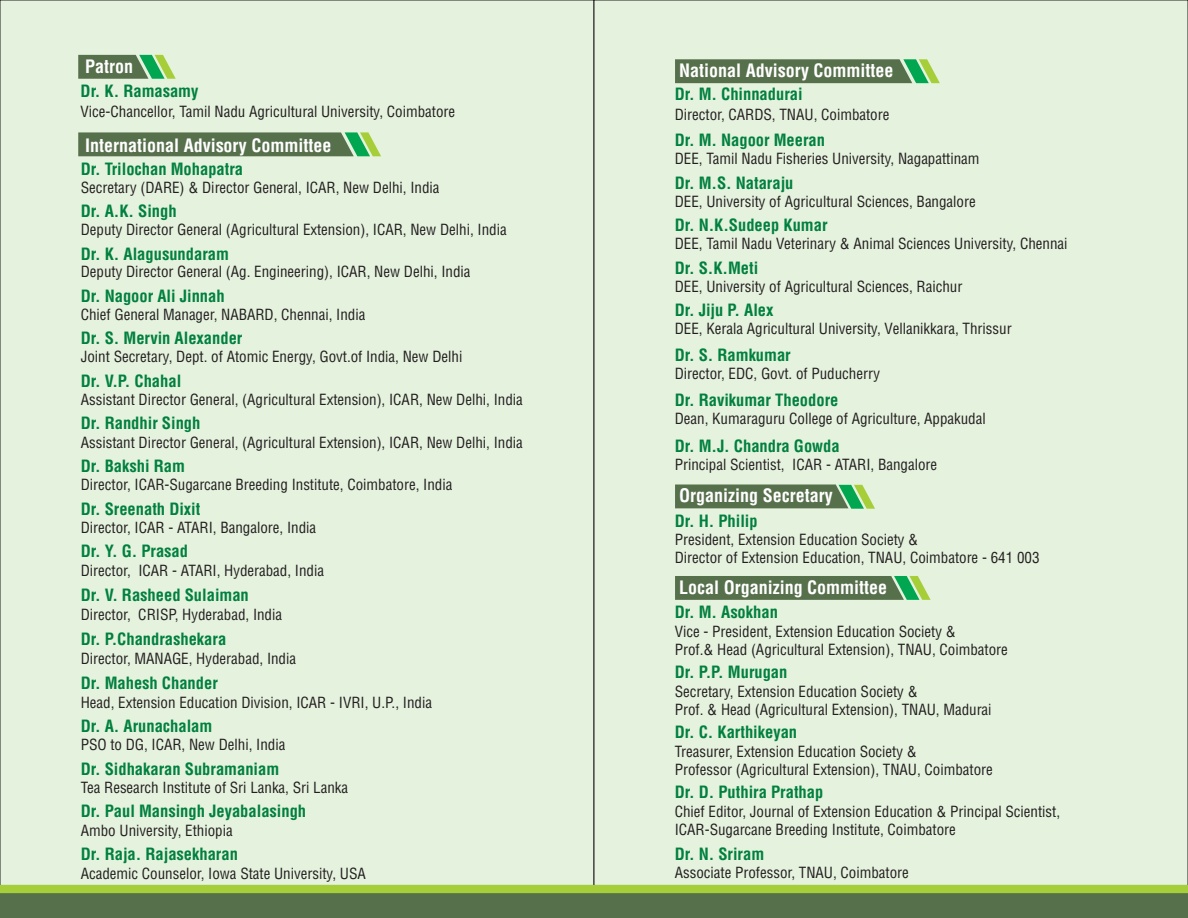
<style>
.page{position:relative;width:1188px;height:918px;background:#fff}
.page>*{position:absolute;margin:0;border:0;box-sizing:border-box;transform-origin:0 0}
.t1{font:18px "Switzerland Condensed";color:#fff}
.t2{font:16.5px "Switzerland Condensed";color:#00803e}
.t3{font:15px/18.1px "Switzerland Condensed";color:#231f20}
</style>
<div class="page">
<div style="left:0;top:0;width:594px;height:885px;background:#e5f2de"></div>
<div style="left:594px;top:0;width:594px;height:885px;background:#e5f2de"></div>
<svg style="left:78px;top:55px;width:98px;height:24px;background:#66915f"></svg>
<svg style="left:78px;top:132px;width:303px;height:24px;background:#5e7c54"></svg>
<svg style="left:675px;top:59px;width:265px;height:24px;background:#5e7d54"></svg>
<svg style="left:675px;top:485px;width:200px;height:24px;background:#608157"></svg>
<svg style="left:675px;top:576px;width:256px;height:24px;background:#5c7c53"></svg>
<svg style="left:0;top:885px;width:1188px;height:33px;background:#6a8747"></svg>
<p class="t1" style="left:85px;top:55px;width:49px">Patron</p>
<p class="t2" style="left:81px;top:81px;width:119px">Dr. K. Ramasamy</p>
<p class="t3" style="left:81px;top:105px;width:376px">Vice-Chancellor, Tamil Nadu Agricultural University, Coimbatore</p>
<p class="t1" style="left:85px;top:135px;width:248px">International Advisory Committee</p>
<p class="t2" style="left:81px;top:159px;width:164px">Dr. Trilochan Mohapatra</p>
<p class="t3" style="left:81px;top:180px;width:360px">Secretary (DARE) &amp; Director General, ICAR, New Delhi, India</p>
<p class="t2" style="left:81px;top:201px;width:97px">Dr. A.K. Singh</p>
<p class="t3" style="left:81px;top:223px;width:427px">Deputy Director General (Agricultural Extension), ICAR, New Delhi, India</p>
<p class="t2" style="left:81px;top:244px;width:150px">Dr. K. Alagusundaram</p>
<p class="t3" style="left:81px;top:265px;width:391px">Deputy Director General (Ag. Engineering), ICAR, New Delhi, India</p>
<p class="t2" style="left:81px;top:286px;width:145px">Dr. Nagoor Ali Jinnah</p>
<p class="t3" style="left:81px;top:307px;width:286px">Chief General Manager, NABARD, Chennai, India</p>
<p class="t2" style="left:81px;top:328px;width:163px">Dr. S. Mervin Alexander</p>
<p class="t3" style="left:81px;top:350px;width:383px">Joint Secretary, Dept. of Atomic Energy, Govt.of India, New Delhi</p>
<p class="t2" style="left:81px;top:370px;width:102px">Dr. V.P. Chahal</p>
<p class="t3" style="left:81px;top:392px;width:444px">Assistant Director General, (Agricultural Extension), ICAR, New Delhi, India</p>
<p class="t2" style="left:81px;top:413px;width:121px">Dr. Randhir Singh</p>
<p class="t3" style="left:81px;top:435px;width:444px">Assistant Director General, (Agricultural Extension), ICAR, New Delhi, India</p>
<p class="t2" style="left:81px;top:456px;width:106px">Dr. Bakshi Ram</p>
<p class="t3" style="left:81px;top:478px;width:373px">Director, ICAR-Sugarcane Breeding Institute, Coimbatore, India</p>
<p class="t2" style="left:81px;top:499px;width:121px">Dr. Sreenath Dixit</p>
<p class="t3" style="left:81px;top:520px;width:237px">Director, ICAR - ATARI, Bangalore, India</p>
<p class="t2" style="left:81px;top:541px;width:109px">Dr. Y. G. Prasad</p>
<p class="t3" style="left:81px;top:563px;width:245px">Director, ICAR - ATARI, Hyderabad, India</p>
<p class="t2" style="left:81px;top:585px;width:170px">Dr. V. Rasheed Sulaiman</p>
<p class="t3" style="left:81px;top:607px;width:203px">Director, CRISP, Hyderabad, India</p>
<p class="t2" style="left:81px;top:629px;width:147px">Dr. P.Chandrashekara</p>
<p class="t3" style="left:81px;top:651px;width:217px">Director, MANAGE, Hyderabad, India</p>
<p class="t2" style="left:81px;top:673px;width:139px">Dr. Mahesh Chander</p>
<p class="t3" style="left:81px;top:695px;width:353px">Head, Extension Education Division, ICAR - IVRI, U.P., India</p>
<p class="t2" style="left:81px;top:716px;width:133px">Dr. A. Arunachalam</p>
<p class="t3" style="left:81px;top:738px;width:206px">PSO to DG, ICAR, New Delhi, India</p>
<p class="t2" style="left:81px;top:759px;width:200px">Dr. Sidhakaran Subramaniam</p>
<p class="t3" style="left:81px;top:780px;width:269px">Tea Research Institute of Sri Lanka, Sri Lanka</p>
<p class="t2" style="left:81px;top:801px;width:227px">Dr. Paul Mansingh Jeyabalasingh</p>
<p class="t3" style="left:81px;top:823px;width:153px">Ambo University, Ethiopia</p>
<p class="t2" style="left:81px;top:844px;width:159px">Dr. Raja. Rajasekharan</p>
<p class="t3" style="left:81px;top:866px;width:286px">Academic Counselor, Iowa State University, USA</p>
<p class="t1" style="left:679px;top:59px;width:216px">National Advisory Committee</p>
<p class="t2" style="left:675px;top:84px;width:129px">Dr. M. Chinnadurai</p>
<p class="t3" style="left:675px;top:107px;width:216px">Director, CARDS, TNAU, Coimbatore</p>
<p class="t2" style="left:675px;top:130px;width:152px">Dr. M. Nagoor Meeran</p>
<p class="t3" style="left:675px;top:151px;width:306px">DEE, Tamil Nadu Fisheries University, Nagapattinam</p>
<p class="t2" style="left:675px;top:173px;width:120px">Dr. M.S. Nataraju</p>
<p class="t3" style="left:675px;top:194px;width:302px">DEE, University of Agricultural Sciences, Bangalore</p>
<p class="t2" style="left:675px;top:215px;width:154px">Dr. N.K.Sudeep Kumar</p>
<p class="t3" style="left:675px;top:236px;width:394px">DEE, Tamil Nadu Veterinary &amp; Animal Sciences University, Chennai</p>
<p class="t2" style="left:675px;top:258px;width:85px">Dr. S.K.Meti</p>
<p class="t3" style="left:675px;top:279px;width:289px">DEE, University of Agricultural Sciences, Raichur</p>
<p class="t2" style="left:675px;top:300px;width:100px">Dr. Jiju P. Alex</p>
<p class="t3" style="left:675px;top:322px;width:338px">DEE, Kerala Agricultural University, Vellanikkara, Thrissur</p>
<p class="t2" style="left:675px;top:345px;width:117px">Dr. S. Ramkumar</p>
<p class="t3" style="left:675px;top:366px;width:207px">Director, EDC, Govt. of Puducherry</p>
<p class="t2" style="left:675px;top:390px;width:165px">Dr. Ravikumar Theodore</p>
<p class="t3" style="left:675px;top:411px;width:313px">Dean, Kumaraguru College of Agriculture, Appakudal</p>
<p class="t2" style="left:675px;top:436px;width:167px">Dr. M.J. Chandra Gowda</p>
<p class="t3" style="left:675px;top:457px;width:264px">Principal Scientist, ICAR - ATARI, Bangalore</p>
<p class="t1" style="left:679px;top:485px;width:155px">Organizing Secretary</p>
<p class="t2" style="left:675px;top:510px;width:85px">Dr. H. Philip</p>
<p class="t3" style="left:675px;top:532px;width:366px">President, Extension Education Society &amp;<br>Director of Extension Education, TNAU, Coimbatore - 641 003</p>
<p class="t1" style="left:679px;top:576px;width:209px">Local Organizing Committee</p>
<p class="t2" style="left:675px;top:602px;width:105px">Dr. M. Asokhan</p>
<p class="t3" style="left:675px;top:624px;width:335px">Vice - President, Extension Education Society &amp;<br>Prof.&amp; Head (Agricultural Extension), TNAU, Coimbatore</p>
<p class="t2" style="left:675px;top:662px;width:114px">Dr. P.P. Murugan</p>
<p class="t3" style="left:675px;top:684px;width:318px">Secretary, Extension Education Society &amp;<br>Prof. &amp; Head (Agricultural Extension), TNAU, Madurai</p>
<p class="t2" style="left:675px;top:722px;width:124px">Dr. C. Karthikeyan</p>
<p class="t3" style="left:675px;top:744px;width:320px">Treasurer, Extension Education Society &amp;<br>Professor (Agricultural Extension), TNAU, Coimbatore</p>
<p class="t2" style="left:675px;top:782px;width:150px">Dr. D. Puthira Prathap</p>
<p class="t3" style="left:675px;top:804px;width:387px">Chief Editor, Journal of Extension Education &amp; Principal Scientist,<br>ICAR-Sugarcane Breeding Institute, Coimbatore</p>
<p class="t2" style="left:675px;top:844px;width:91px">Dr. N. Sriram</p>
<p class="t3" style="left:675px;top:865px;width:236px">Associate Professor, TNAU, Coimbatore</p>
</div>
